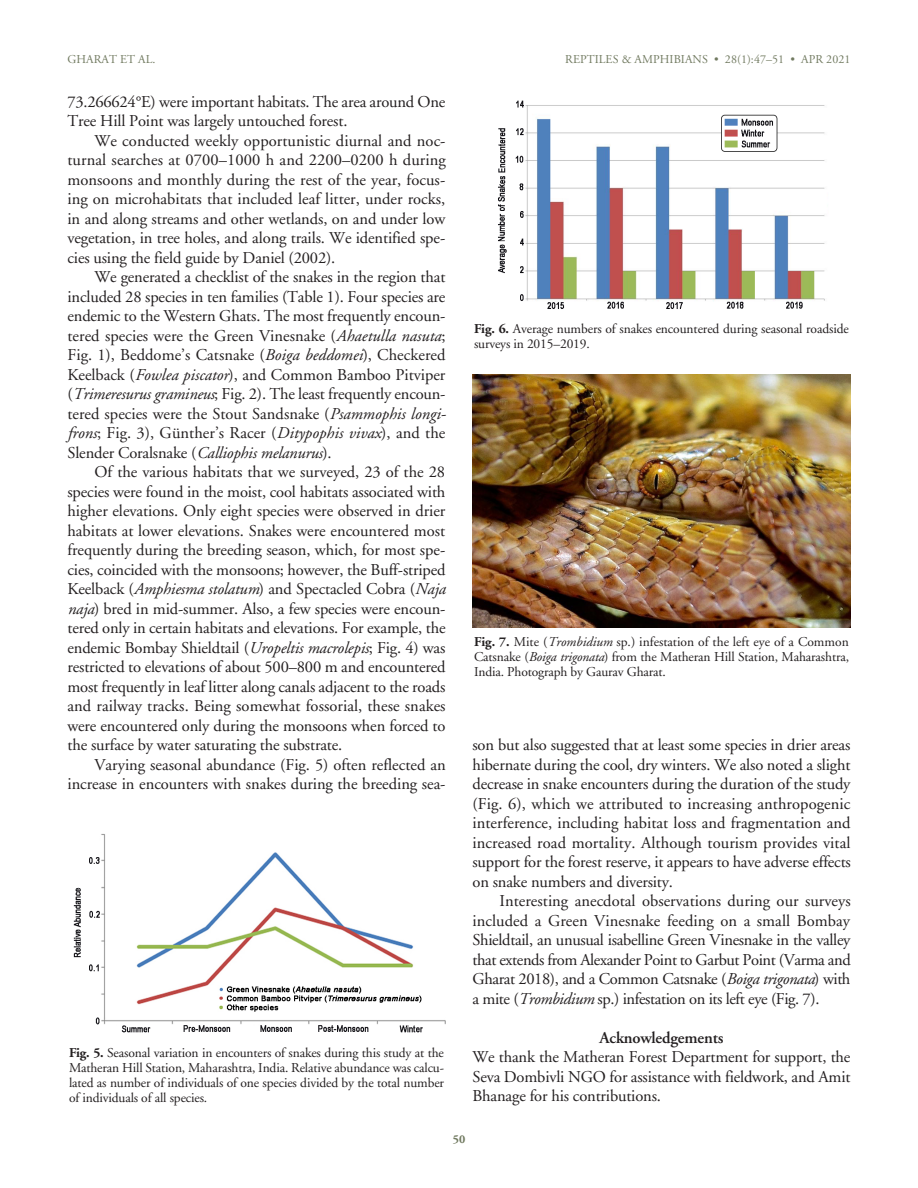
<style>
.page{position:relative;width:918px;height:1188px;background:#fff}
.page>*{position:absolute;margin:0;border:0;box-sizing:border-box;transform-origin:0 0}
.TEXT{font:16.5px/19.5px "Adobe Garamond";letter-spacing:-.01em;color:#231f20;text-align:justify}
.SUBhead{font:600 16.5px "Adobe Garamond";letter-spacing:-.01em;color:#231f20}
.Figure_Caption{font:13.5px/15px "Adobe Garamond";letter-spacing:-.01em;color:#231f20;text-align:justify}
.t1{font:12px "Adobe Garamond";letter-spacing:.005em;color:#717a60}
.t2{font:700 12px "Adobe Garamond";color:#717a60}
.s1{font-style:italic}
.s2{font-weight:700}
</style>
<div class="page">
<img style="left:73px;top:834px;width:373px;height:199px">
<img style="left:498px;top:100px;width:327px;height:209px">
<img style="left:472px;top:375px;width:378px;height:252px">
<p class="t1" style="left:68px;top:53px;width:90px">GHARAT ET AL.</p>
<p class="t1" style="left:565px;top:53px;width:287px">REPTILES &amp; AMPHIBIANS • 28(1):47–51 • APR 2021</p>
<p class="TEXT" style="left:68px;top:92px;width:379px">73.266624°E) were important habitats. The area around One<br>Tree Hill Point was largely untouched forest.</p>
<p class="TEXT" style="left:68px;top:131px;width:380px;text-indent:27px">We conducted weekly opportunistic diurnal and noc&shy;turnal searches at 0700–1000 h and 2200–0200 h during monsoons and monthly during the rest of the year, focus&shy;ing on microhabitats that included leaf litter, under rocks, in and along streams and other wetlands, on and under low vegetation, in tree holes, and along trails. We identified spe&shy;cies using the field guide by Daniel (2002).</p>
<p class="TEXT" style="left:68px;top:268px;width:380px;text-indent:27px">We generated a checklist of the snakes in the region that included 28 species in ten families (Table 1). Four species are endemic to the Western Ghats. The most frequently encoun&shy;tered species were the Green Vinesnake (<span class="s1">Ahaetulla nasuta</span>; Fig. 1), Beddome’s Catsnake (<span class="s1">Boiga beddomei</span>), Checkered Keelback (<span class="s1">Fowlea piscator</span>), and Common Bamboo Pitviper (<span class="s1">Trimeresurus gramineus</span>; Fig. 2). The least frequently encoun&shy;tered species were the Stout Sandsnake (<span class="s1">Psammophis longi&shy;frons</span>; Fig. 3), Günther’s Racer (<span class="s1">Ditypophis vivax</span>), and the Slender Coralsnake (<span class="s1">Calliophis melanurus</span>).</p>
<p class="TEXT" style="left:68px;top:463px;width:380px;text-indent:27px">Of the various habitats that we surveyed, 23 of the 28 species were found in the moist, cool habitats associated with higher elevations. Only eight species were observed in drier habitats at lower elevations. Snakes were encountered most frequently during the breeding season, which, for most spe&shy;cies, coincided with the monsoons; however, the Buff-striped Keelback (<span class="s1">Amphiesma stolatum</span>) and Spectacled Cobra (<span class="s1">Naja naja</span>) bred in mid-summer. Also, a few species were encoun&shy;tered only in certain habitats and elevations. For example, the endemic Bombay Shieldtail (<span class="s1">Uropeltis macrolepis</span>; Fig. 4) was restricted to elevations of about 500–800 m and encountered most frequently in leaf litter along canals adjacent to the roads and railway tracks. Being somewhat fossorial, these snakes were encountered only during the monsoons when forced to the surface by water saturating the substrate.</p>
<p class="TEXT" style="left:68px;top:755px;width:380px;text-align:right">Varying seasonal abundance (Fig. 5) often reflected an increase in encounters with snakes during the breeding sea-</p>
<p class="Figure_Caption" style="left:69px;top:1045px;width:377px"><span class="s2">Fig. 5.</span> Seasonal variation in encounters of snakes during this study at the Matheran Hill Station, Maharashtra, India. Relative abundance was calcu&shy;lated as number of individuals of one species divided by the total number of individuals of all species.</p>
<p class="Figure_Caption" style="left:474px;top:321px;width:377px"><span class="s2">Fig. 6.</span> Average numbers of snakes encountered during seasonal roadside surveys in 2015–2019.</p>
<p class="Figure_Caption" style="left:474px;top:635px;width:377px"><span class="s2">Fig. 7.</span> Mite (<span class="s1">Trombidium</span> sp.) infestation of the left eye of a Common Catsnake (<span class="s1">Boiga trigonata</span>) from the Matheran Hill Station, Maharashtra, India. Photograph by Gaurav Gharat.</p>
<p class="TEXT" style="left:472px;top:736px;width:380px">son but also suggested that at least some species in drier areas hibernate during the cool, dry winters. We also noted a slight decrease in snake encounters during the duration of the study (Fig. 6), which we attributed to increasing anthropogenic interference, including habitat loss and fragmentation and increased road mortality. Although tourism provides vital support for the forest reserve, it appears to have adverse effects on snake numbers and diversity.</p>
<p class="TEXT" style="left:472px;top:892px;width:380px;text-indent:27px">Interesting anecdotal observations during our surveys included a Green Vinesnake feeding on a small Bombay Shieldtail, an unusual isabelline Green Vinesnake in the valley that extends from Alexander Point to Garbut Point (Varma and Gharat 2018), and a Common Catsnake (<span class="s1">Boiga trigonata</span>) with a mite (<span class="s1">Trombidium</span> sp.) infestation on its left eye (Fig. 7).</p>
<p class="SUBhead" style="left:599px;top:1028px;width:126px">Acknowledgements</p>
<p class="TEXT" style="left:472px;top:1048px;width:380px">We thank the Matheran Forest Department for support, the Seva Dombivli NGO for assistance with fieldwork, and Amit Bhanage for his contributions.</p>
<p class="t2" style="left:453px;top:1132px;width:14px">50</p>
</div>
